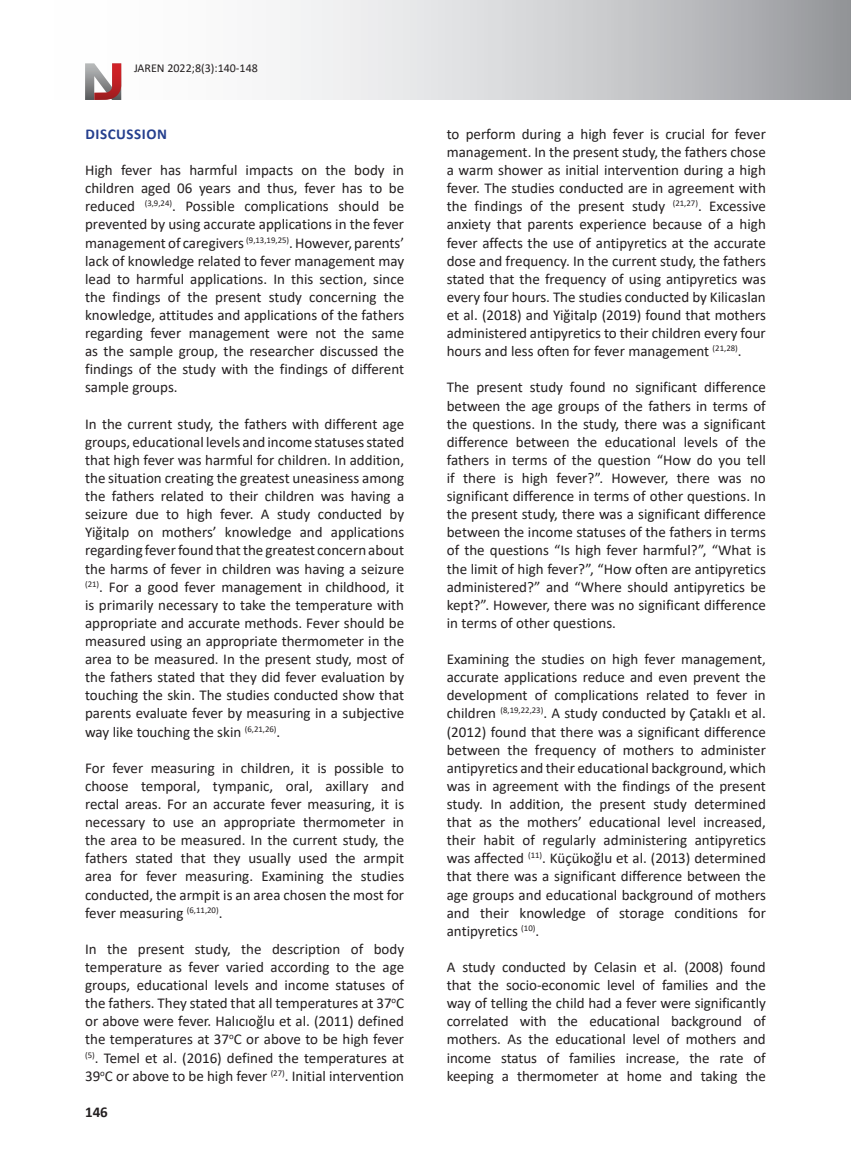
<style>
.page{position:relative;width:851px;height:1170px;background:#fff}
.page>*{position:absolute;margin:0;border:0;box-sizing:border-box;transform-origin:0 0}
.Paragraf{font:15px/18.1px "Calibri";color:#231f20;text-align:justify}
.Başlık_1{font:700 15px "Calibri";letter-spacing:.04em;color:#253f8e}
.t1{font:700 15px "Calibri";color:#231f20}
.t2{font:12px "Calibri";color:#231f20}
</style>
<div class="page">
<svg style="left:121px;top:0;width:729px;height:100px"></svg>
<svg style="left:85px;top:63px;width:36px;height:37px"></svg>
<p class="t2" style="left:134px;top:60px;width:125px">JAREN 2022;8(3):140-148</p>
<p class="Başlık_1" style="left:85px;top:123px;width:83px">DISCUSSION</p>
<p class="Paragraf" style="left:85px;top:160px;width:320px">High fever has harmful impacts on the body in children aged 06 years and thus, fever has to be reduced <sup>(3,9,24)</sup>. Possible complications should be prevented by using accurate applications in the fever management of caregivers <sup>(9,13,19,25)</sup>. However, parents’ lack of knowledge related to fever management may lead to harmful applications. In this section, since the findings of the present study concerning the knowledge, attitudes and applications of the fathers regarding fever management were not the same as the sample group, the researcher discussed the findings of the study with the findings of different sample groups.</p>
<p class="Paragraf" style="left:85px;top:414px;width:320px">In the current study, the fathers with different age groups, educational levels and income statuses stated that high fever was harmful for children. In addition, the situation creating the greatest uneasiness among the fathers related to their children was having a seizure due to high fever. A study conducted by Yiğitalp on mothers’ knowledge and applications regarding fever found that the greatest concern about the harms of fever in children was having a seizure <sup>(21)</sup>. For a good fever management in childhood, it is primarily necessary to take the temperature with appropriate and accurate methods. Fever should be measured using an appropriate thermometer in the area to be measured. In the present study, most of the fathers stated that they did fever evaluation by touching the skin. The studies conducted show that parents evaluate fever by measuring in a subjective way like touching the skin <sup>(6,21,26)</sup>.</p>
<p class="Paragraf" style="left:85px;top:758px;width:320px">For fever measuring in children, it is possible to choose temporal, tympanic, oral, axillary and rectal areas. For an accurate fever measuring, it is necessary to use an appropriate thermometer in the area to be measured. In the current study, the fathers stated that they usually used the armpit area for fever measuring. Examining the studies conducted, the armpit is an area chosen the most for fever measuring <sup>(6,11,20)</sup>.</p>
<p class="Paragraf" style="left:85px;top:939px;width:320px">In the present study, the description of body temperature as fever varied according to the age groups, educational levels and income statuses of the fathers. They stated that all temperatures at 37<sup>o</sup>C or above were fever. Halıcıoğlu et al. (2011) defined the temperatures at 37<sup>o</sup>C or above to be high fever <sup>(5)</sup>. Temel et al. (2016) defined the temperatures at 39<sup>o</sup>C or above to be high fever <sup>(27)</sup>. Initial intervention</p>
<p class="t1" style="left:85px;top:1101px;width:24px">146</p>
<p class="Paragraf" style="left:446px;top:124px;width:320px">to perform during a high fever is crucial for fever management. In the present study, the fathers chose a warm shower as initial intervention during a high fever. The studies conducted are in agreement with the findings of the present study <sup>(21,27)</sup>. Excessive anxiety that parents experience because of a high fever affects the use of antipyretics at the accurate dose and frequency. In the current study, the fathers stated that the frequency of using antipyretics was every four hours. The studies conducted by Kilicaslan et al. (2018) and Yiğitalp (2019) found that mothers administered antipyretics to their children every four hours and less often for fever management <sup>(21,28)</sup>.</p>
<p class="Paragraf" style="left:446px;top:378px;width:320px">The present study found no significant difference between the age groups of the fathers in terms of the questions. In the study, there was a significant difference between the educational levels of the fathers in terms of the question “How do you tell if there is high fever?”. However, there was no significant difference in terms of other questions. In the present study, there was a significant difference between the income statuses of the fathers in terms of the questions “Is high fever harmful?”, “What is the limit of high fever?”, “How often are antipyretics administered?” and “Where should antipyretics be kept?”. However, there was no significant difference in terms of other questions.</p>
<p class="Paragraf" style="left:446px;top:649px;width:320px">Examining the studies on high fever management, accurate applications reduce and even prevent the development of complications related to fever in children <sup>(8,19,22,23)</sup>. A study conducted by Çataklı et al. (2012) found that there was a significant difference between the frequency of mothers to administer antipyretics and their educational background, which was in agreement with the findings of the present study. In addition, the present study determined that as the mothers’ educational level increased, their habit of regularly administering antipyretics was affected <sup>(11)</sup>. Küçükoğlu et al. (2013) determined that there was a significant difference between the age groups and educational background of mothers and their knowledge of storage conditions for antipyretics <sup>(10)</sup>.</p>
<p class="Paragraf" style="left:446px;top:957px;width:320px">A study conducted by Celasin et al. (2008) found that the socio-economic level of families and the way of telling the child had a fever were significantly correlated with the educational background of mothers. As the educational level of mothers and income status of families increase, the rate of keeping a thermometer at home and taking the</p>
</div>
